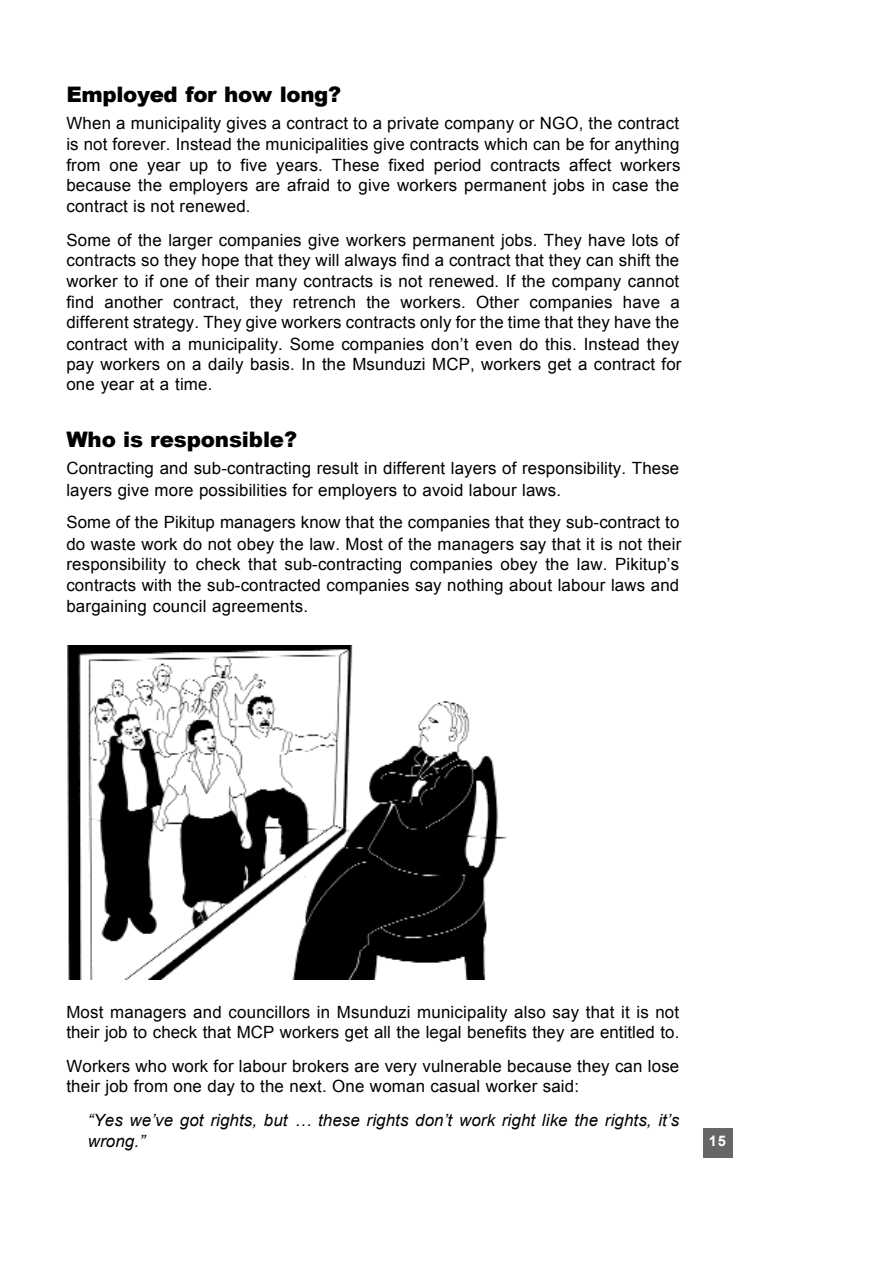
<style>
.page{position:relative;width:894px;height:1263px;background:#fff}
.page>*{position:absolute;margin:0;border:0;box-sizing:border-box;transform-origin:0 0}
.t1{font:900 21.3px "Arial";letter-spacing:-.015em;color:#000}
.t2{font:16.8px/20.9px "Arial";letter-spacing:.01em;color:#000}
.t3{font:italic 16.8px/21.3px "Arial";letter-spacing:.005em;color:#000}
.t4{font:700 14.7px "Arial";color:#fff}
</style>
<div class="page">
<div style="left:703px;top:1128px;width:29px;height:29px;background:#666"></div>
<img style="left:67px;top:645px;width:440px;height:335px">
<p class="t1" style="left:66px;top:79px;width:276px">Employed for how long?</p>
<p class="t2" style="left:66px;top:113px;width:616px;text-align:justify">When a municipality gives a contract to a private company or NGO, the contract is not forever. Instead the municipalities give contracts which can be for anything from one year up to five years. These fixed period contracts affect workers because the employers are afraid to give workers permanent jobs in case the contract is not renewed.</p>
<p class="t2" style="left:66px;top:230px;width:617px">Some of the larger companies give workers permanent jobs. They have lots of contracts so they hope that they will always find a contract that they can shift the worker to if one of their many contracts is not renewed. If the company cannot find another contract, they retrench the workers. Other companies have a different strategy. They give workers contracts only for the time that they have the contract with a municipality. Some companies don’t even do this. Instead they pay workers on a daily basis. In the Msunduzi MCP, workers get a contract for one year at a time.</p>
<p class="t1" style="left:66px;top:424px;width:232px">Who is responsible?</p>
<p class="t2" style="left:66px;top:458px;width:614px;line-height:21.3px">Contracting and sub-contracting result in different layers of responsibility. These layers give more possibilities for employers to avoid labour laws.</p>
<p class="t2" style="left:66px;top:512px;width:617px">Some of the Pikitup managers know that the companies that they sub-contract to do waste work do not obey the law. Most of the managers say that it is not their responsibility to check that sub-contracting companies obey the law. Pikitup’s contracts with the sub-contracted companies say nothing about labour laws and bargaining council agreements.</p>
<p class="t2" style="left:66px;top:1002px;width:615px;line-height:20.2px">Most managers and councillors in Msunduzi municipality also say that it is not their job to check that MCP workers get all the legal benefits they are entitled to.</p>
<p class="t2" style="left:66px;top:1056px;width:614px;line-height:20.2px">Workers who work for labour brokers are very vulnerable because they can lose their job from one day to the next. One woman casual worker said:</p>
<p class="t3" style="left:88px;top:1109px;width:593px">“Yes we’ve got rights, but … these rights don’t work right like the rights, it’s wrong.”</p>
<p class="t4" style="left:709px;top:1133px;width:19px">15</p>
</div>
